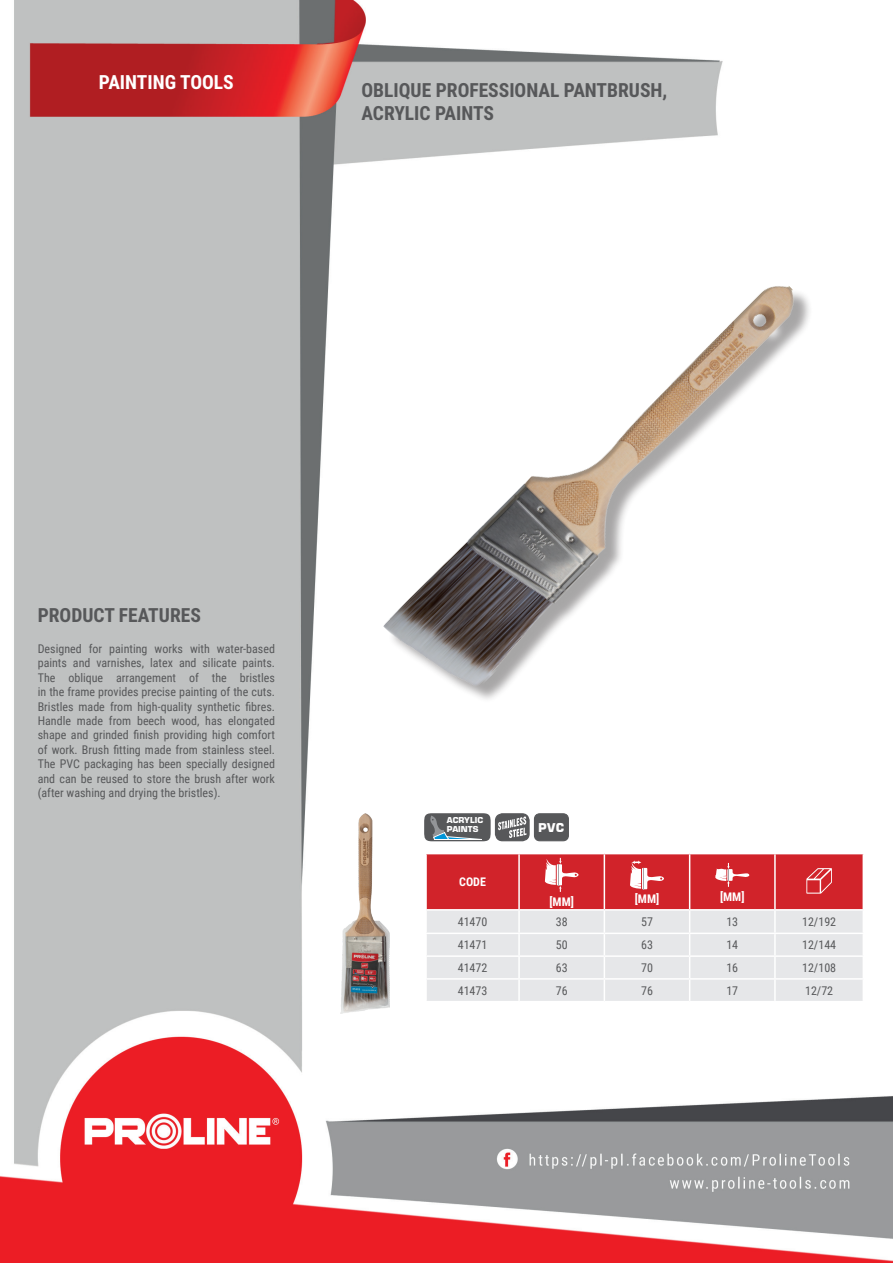
<style>
.page{position:relative;width:893px;height:1263px;background:#fff}
.page>*{position:absolute;margin:0;border:0;box-sizing:border-box;transform-origin:0 0}
.t1{font:700 19.5px/23.4px "Roboto Condensed";color:#57585a}
.t2{font:700 19.5px "Roboto Condensed";color:#fff}
.t3{font:700 12.15px "Square 721 BT";color:#fff}
.t4{font:12px/14.4px "Roboto Condensed";color:#57585a;text-align:justify}
.t5{font:700 12px "Roboto Condensed";color:#fff}
.t6{font:900 9px/8.9px "Eurostile TOT";color:#fff}
</style>
<div class="page">
<img style="left:0;top:0;width:893px;height:1263px">
<img style="left:382px;top:252px;width:453px;height:453px">
<hr style="left:425px;top:854px;width:2px;height:55px;background:#fff">
<hr style="left:425px;top:910px;width:2px;height:22px;background:#fff">
<hr style="left:425px;top:934px;width:2px;height:21px;background:#fff">
<hr style="left:425px;top:957px;width:2px;height:21px;background:#fff">
<hr style="left:425px;top:979px;width:2px;height:22px;background:#fff">
<hr style="left:862px;top:854px;width:2px;height:55px;background:#fff">
<hr style="left:862px;top:910px;width:2px;height:22px;background:#fff">
<hr style="left:862px;top:934px;width:2px;height:21px;background:#fff">
<hr style="left:862px;top:957px;width:2px;height:21px;background:#fff">
<hr style="left:862px;top:979px;width:2px;height:22px;background:#fff">
<hr style="left:775px;top:853px;width:89px;height:1px;background:#fff">
<hr style="left:425px;top:853px;width:94px;height:1px;background:#fff">
<hr style="left:425px;top:909px;width:94px;height:1px;background:#fff">
<hr style="left:775px;top:909px;width:89px;height:1px;background:#fff">
<hr style="left:425px;top:932px;width:94px;height:2px;background:#fff">
<hr style="left:775px;top:932px;width:89px;height:2px;background:#fff">
<hr style="left:425px;top:955px;width:94px;height:2px;background:#fff">
<hr style="left:775px;top:955px;width:89px;height:2px;background:#fff">
<hr style="left:425px;top:978px;width:94px;height:1px;background:#fff">
<hr style="left:775px;top:978px;width:89px;height:1px;background:#fff">
<hr style="left:425px;top:1001px;width:94px;height:1px;background:#fff">
<hr style="left:775px;top:1001px;width:89px;height:1px;background:#fff">
<svg style="left:426px;top:853px;width:437px;height:149px;background:#e0a6a9"></svg>
<svg style="left:424px;top:813px;width:67px;height:28px;background:#656b6f"></svg>
<div style="left:495px;top:814px;width:34px;height:27px;background:#57585a;border-radius:7px"></div>
<div style="left:495px;top:813px;width:35px;height:28px;border:1px solid #57585a;border-radius:7px"></div>
<svg style="left:498px;top:816px;width:28px;height:22px"></svg>
<svg style="left:534px;top:813px;width:35px;height:28px"></svg>
<img style="left:340px;top:813px;width:50px;height:200px">
<h1 class="t2" style="left:99px;top:69px;width:136px">PAINTING TOOLS</h1>
<h1 class="t1" style="left:361px;top:77px;width:307px">OBLIQUE PROFESSIONAL PANTBRUSH,<br>ACRYLIC PAINTS</h1>
<h1 class="t1" style="left:38px;top:602px;width:165px">PRODUCT FEATURES</h1>
<p class="t4" style="left:38px;top:641px;width:239px">Designed for painting works with water-based paints and varnishes, latex and silicate paints.<br>The oblique arrangement of the bristles in the frame provides precise painting of the cuts.<br>Bristles made from high-quality synthetic fibres.<br>Handle made from beech wood, has elongated shape and grinded finish providing high comfort of work. Brush fitting made from stainless steel.<br>The PVC packaging has been specially designed and can be reused to store the brush after work (after washing and drying the bristles).</p>
<p class="t6" style="left:447px;top:816px;width:38px">ACRYLIC<br>PAINTS</p>
<p class="t3" style="left:538px;top:820px;width:28px">PVC</p>
<p class="t5" style="left:459px;top:873px;width:28px">CODE</p>
<p class="t5" style="left:549px;top:893px;width:26px">[MM]</p>
<p class="t5" style="left:635px;top:890px;width:26px">[MM]</p>
<p class="t5" style="left:720px;top:888px;width:26px">[MM]</p>
<p class="t4" style="left:458px;top:914px;width:31px">41470</p>
<p class="t4" style="left:556px;top:914px;width:13px">38</p>
<p class="t4" style="left:641px;top:914px;width:13px">57</p>
<p class="t4" style="left:726px;top:914px;width:13px">13</p>
<p class="t4" style="left:802px;top:914px;width:36px">12/192</p>
<p class="t4" style="left:458px;top:937px;width:31px">41471</p>
<p class="t4" style="left:556px;top:937px;width:13px">50</p>
<p class="t4" style="left:641px;top:937px;width:13px">63</p>
<p class="t4" style="left:726px;top:937px;width:13px">14</p>
<p class="t4" style="left:802px;top:937px;width:36px">12/144</p>
<p class="t4" style="left:458px;top:960px;width:31px">41472</p>
<p class="t4" style="left:556px;top:960px;width:13px">63</p>
<p class="t4" style="left:641px;top:960px;width:13px">70</p>
<p class="t4" style="left:726px;top:960px;width:13px">16</p>
<p class="t4" style="left:802px;top:960px;width:36px">12/108</p>
<p class="t4" style="left:458px;top:983px;width:31px">41473</p>
<p class="t4" style="left:556px;top:983px;width:13px">76</p>
<p class="t4" style="left:641px;top:983px;width:13px">76</p>
<p class="t4" style="left:726px;top:983px;width:13px">17</p>
<p class="t4" style="left:805px;top:983px;width:30px">12/72</p>
</div>
